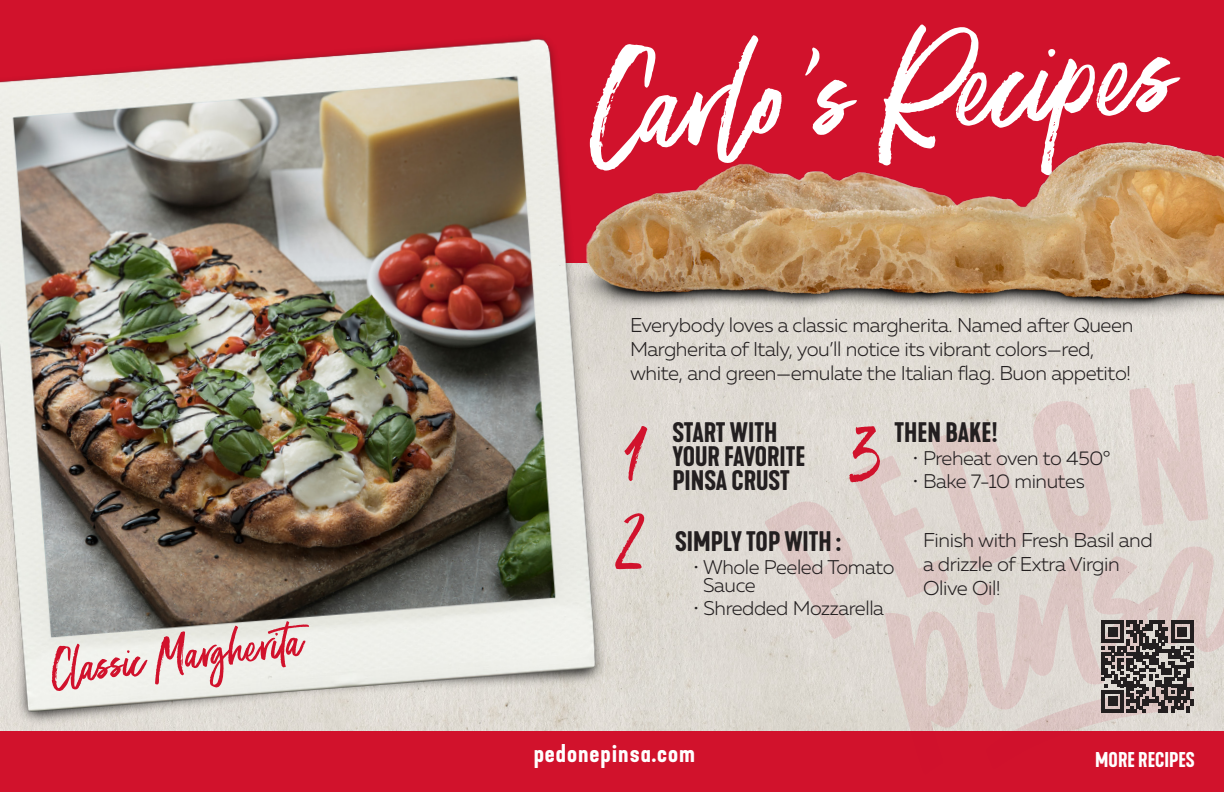
<style>
.page{position:relative;width:1224px;height:792px;background:#fff}
.page>*{position:absolute;margin:0;border:0;box-sizing:border-box;transform-origin:0 0}
.Black_Body_L{font:134.8px "Moonstone";color:#fff}
.t1{font:72px "Moonstone";color:#d1122c}
.Black_Body_L-2{font:48.4px "Moonstone";color:#d1122c}
.t2{font:600 26.4px/24px "Kapra Neue";color:#231f20}
.t3{font:600 24px "Kapra Neue";letter-spacing:.04em;color:#fff}
.t4{font:300 20px/24px "Muller";letter-spacing:-.02em;color:#231f20}
.t5{font:600 20px "Kapra Neue";color:#fff}
.t6{font:300 19.8px/18px "Muller";letter-spacing:-.02em;color:#231f20}
</style>
<div class="page">
<img style="left:631px;top:316px;width:592px;height:416px">
<div style="left:0;top:732px;width:1224px;height:60px;background:#d1122c"></div>
<div style="left:0;top:0;width:1224px;height:263px;background:#d1122c"></div>
<img style="left:631px;top:142px;width:593px;height:174px">
<img style="left:0;top:37px;width:631px;height:695px">
<svg style="left:765px;top:383px;width:459px;height:349px"></svg>
<p class="Black_Body_L-2" style="left:50px;top:640px;width:253px;rotate:-7deg">Classic Margherita</p>
<p class="Black_Body_L" style="left:589px;top:26px;width:584px;rotate:-4deg">Carlo's Recipes</p>
<p class="t4" style="left:630px;top:313px;width:505px">Everybody loves a classic margherita. Named after Queen<br>Margherita of Italy, you’ll notice its vibrant colors—red, white, and green—emulate the Italian flag. Buon appetito!</p>
<p class="t1" style="left:627px;top:405px;width:20px">1</p>
<p class="t1" style="left:620px;top:492px;width:27px">2</p>
<p class="t2" style="left:672px;top:421px;width:135px">START WITH<br>YOUR FAVORITE<br>PINSA CRUST</p>
<p class="t1" style="left:856px;top:405px;width:27px">3</p>
<p class="t2" style="left:895px;top:421px;width:105px">THEN BAKE!</p>
<p class="t6" style="left:913px;top:449px;width:200px">• Preheat oven to 450°</p>
<p class="t6" style="left:913px;top:472px;width:174px">• Bake 7-10 minutes</p>
<p class="t2" style="left:675px;top:530px;width:167px">SIMPLY TOP WITH :</p>
<p class="t6" style="left:703px;top:558px;width:193px;text-indent:-10px">• Whole Peeled Tomato<br>Sauce</p>
<p class="t6" style="left:693px;top:599px;width:192px">• Shredded Mozzarella</p>
<p class="t4" style="left:923px;top:528px;width:231px">Finish with Fresh Basil and a drizzle of Extra Virgin<br>Olive Oil!</p>
<p class="t3" style="left:534px;top:738px;width:163px">pedonepinsa.com</p>
<p class="t5" style="left:1095px;top:747px;width:101px">MORE RECIPES</p>
</div>
